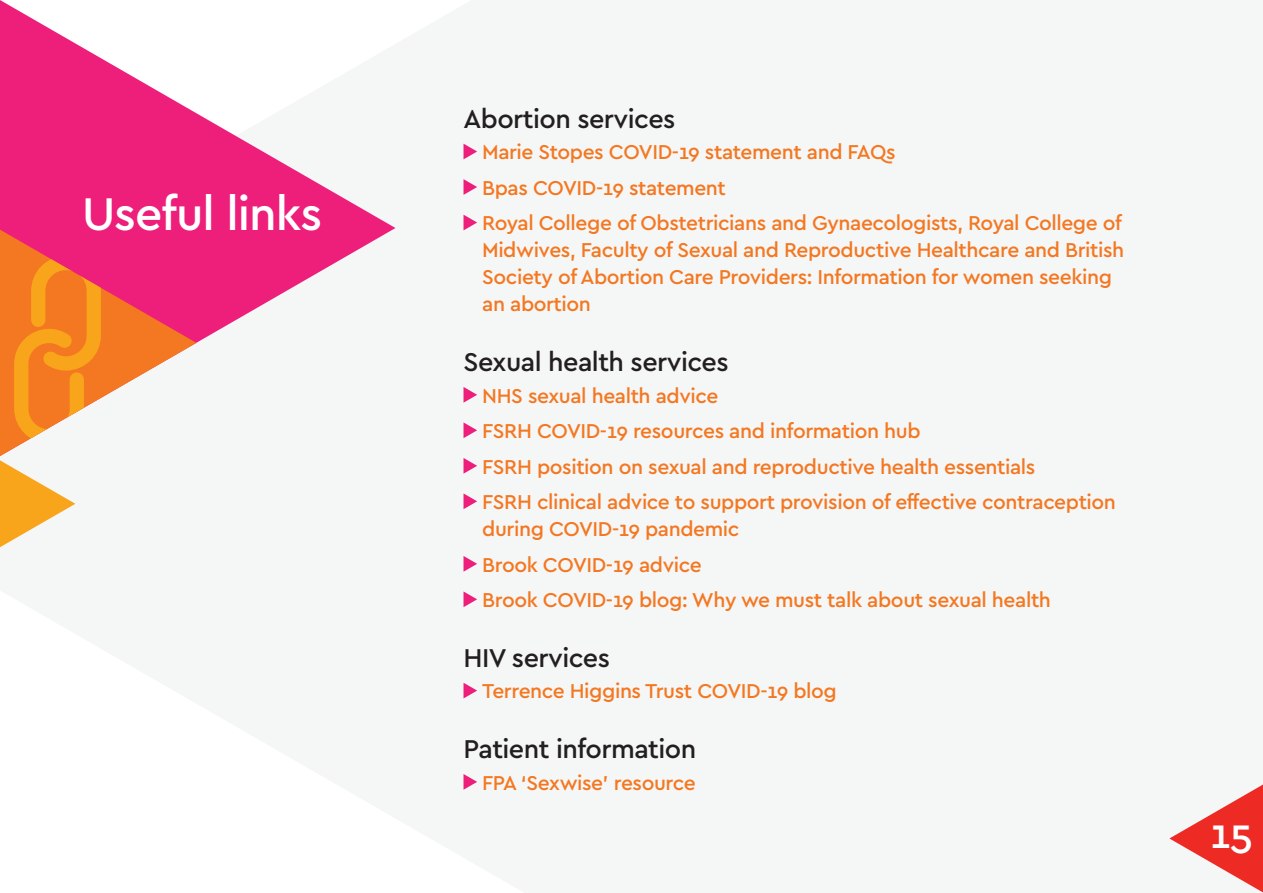
<style>
.page{position:relative;width:1263px;height:893px;background:#fff}
.page>*{position:absolute;margin:0;border:0;box-sizing:border-box;transform-origin:0 0}
.t1{font:500 48px "Cera PRO";letter-spacing:-.02em;color:#fff}
.t2{font:500 42px "Cera PRO";color:#fff}
.t3{font:500 27px "Cera PRO";letter-spacing:-.02em;color:#231f20}
.t4{font:500 21px/27px "Cera PRO";letter-spacing:-.02em;color:#f47721}
</style>
<div class="page">
<svg style="left:0;top:0;width:395px;height:344px"></svg>
<svg style="left:0;top:230px;width:196px;height:317px"></svg>
<svg style="left:1169px;top:784px;width:94px;height:108px"></svg>
<svg style="left:463px;top:144px;width:14px;height:15px"></svg>
<svg style="left:463px;top:179px;width:14px;height:16px"></svg>
<svg style="left:463px;top:215px;width:14px;height:15px"></svg>
<svg style="left:463px;top:387px;width:14px;height:16px"></svg>
<svg style="left:463px;top:422px;width:14px;height:16px"></svg>
<svg style="left:463px;top:458px;width:14px;height:16px"></svg>
<svg style="left:463px;top:493px;width:14px;height:16px"></svg>
<svg style="left:463px;top:556px;width:14px;height:16px"></svg>
<svg style="left:463px;top:591px;width:14px;height:16px"></svg>
<svg style="left:463px;top:683px;width:14px;height:15px"></svg>
<svg style="left:463px;top:774px;width:14px;height:16px"></svg>
<p class="t1" style="left:82px;top:182px;width:241px">Useful links</p>
<p class="t3" style="left:463px;top:101px;width:213px">Abortion services</p>
<p class="t4" style="left:482px;top:138px;width:415px">Marie Stopes COVID-19 statement and FAQs</p>
<p class="t4" style="left:482px;top:173px;width:245px">Bpas COVID-19 statement</p>
<p class="t4" style="left:482px;top:209px;width:644px">Royal College of Obstetricians and Gynaecologists, Royal College of Midwives, Faculty of Sexual and Reproductive Healthcare and British Society of Abortion Care Providers: Information for women seeking an abortion</p>
<p class="t3" style="left:463px;top:344px;width:267px">Sexual health services</p>
<p class="t4" style="left:482px;top:381px;width:238px">NHS sexual health advice</p>
<p class="t4" style="left:482px;top:417px;width:440px">FSRH COVID-19 resources and information hub</p>
<p class="t4" style="left:482px;top:452px;width:555px">FSRH position on sexual and reproductive health essentials</p>
<p class="t4" style="left:482px;top:488px;width:635px">FSRH clinical advice to support provision of effective contraception during COVID-19 pandemic</p>
<p class="t4" style="left:482px;top:550px;width:221px">Brook COVID-19 advice</p>
<p class="t4" style="left:482px;top:586px;width:570px">Brook COVID-19 blog: Why we must talk about sexual health</p>
<p class="t3" style="left:463px;top:640px;width:148px">HIV services</p>
<p class="t4" style="left:482px;top:677px;width:356px">Terrence Higgins Trust COVID-19 blog</p>
<p class="t3" style="left:463px;top:731px;width:234px">Patient information</p>
<p class="t4" style="left:482px;top:768px;width:215px">FPA ‘Sexwise’ resource</p>
<p class="t2" style="left:1210px;top:806px;width:45px">15</p>
</div>
